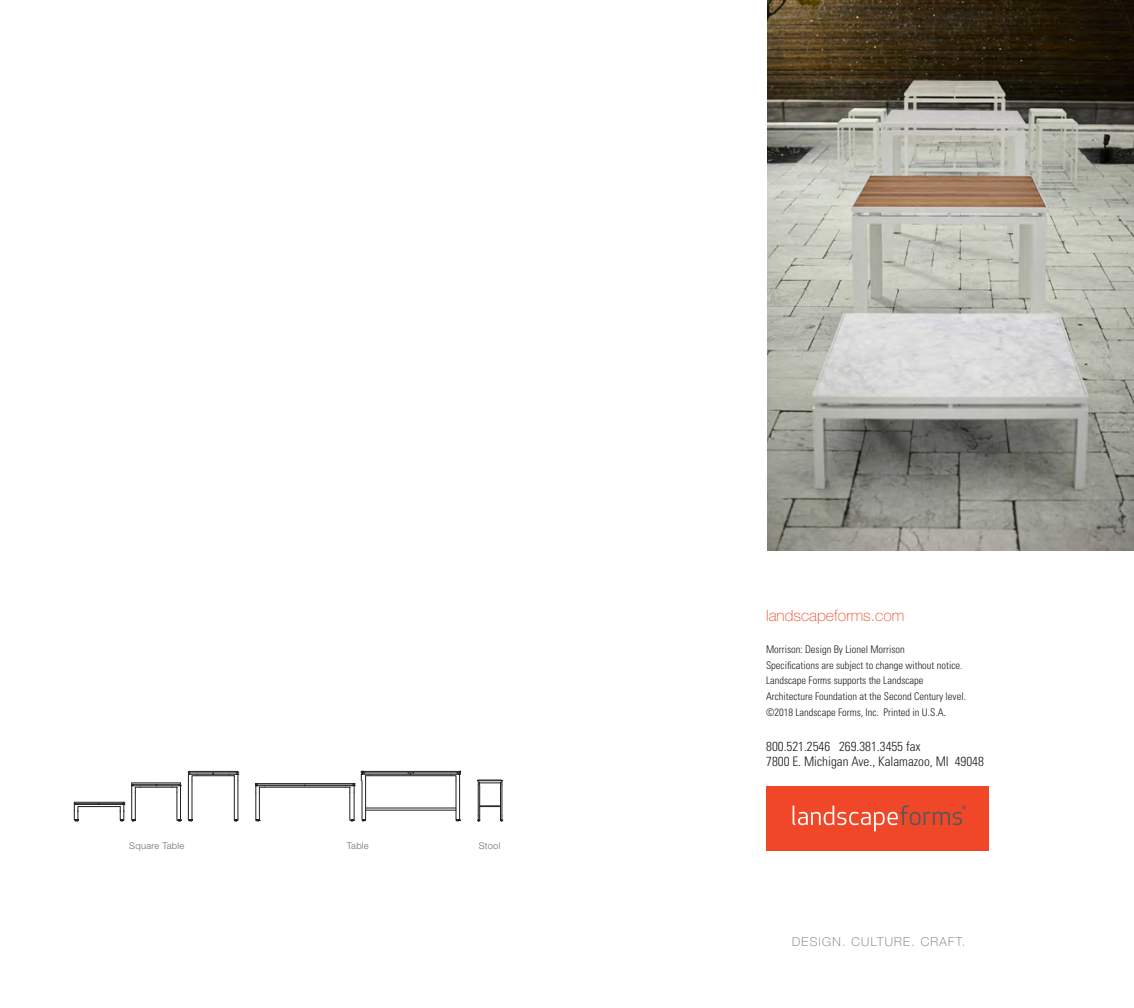
<style>
.page{position:relative;width:1134px;height:1008px;background:#fff}
.page>*{position:absolute;margin:0;border:0;box-sizing:border-box;transform-origin:0 0}
.spec_body_copy{font:100 15.75px "Helvetica Neue";color:#ef4727}
.t1{font:300 condensed 13.12px "Univers";color:#231f20}
.t2{font:100 12.25px "Helvetica Neue";letter-spacing:.105em;color:#6c6d70}
.fine_copy{font:300 condensed 10.5px/15.8px "Univers";color:#231f20}
.t3{font:300 9.28px "Helvetica Neue";letter-spacing:.03em;color:#6c6d70}
.s1{font-size:12.25px}
</style>
<div class="page">
<img style="left:767px;top:0;width:367px;height:550px">
<div style="left:766px;top:786px;width:222px;height:65px;background:#ef4727"></div>
<svg style="left:793px;top:805px;width:173px;height:26px"></svg>
<hr style="left:264px;top:787px;width:82px;height:1px;background:#231f20">
<hr style="left:256px;top:785px;width:97px;height:1px;background:#231f20">
<hr style="left:256px;top:783px;width:97px;height:1px;background:#231f20">
<svg style="left:346px;top:783px;width:9px;height:39px"></svg>
<svg style="left:256px;top:783px;width:8px;height:39px"></svg>
<hr style="left:366px;top:808px;width:90px;height:1px;background:#231f20">
<hr style="left:366px;top:810px;width:90px;height:1px;background:#231f20">
<div style="left:362px;top:781px;width:4px;height:39px;border:1px solid #231f20"></div>
<hr style="left:370px;top:775px;width:81px;height:1px;background:#231f20">
<hr style="left:370px;top:774px;width:81px;height:1px;background:#231f20">
<hr style="left:362px;top:773px;width:98px;height:1px;background:#231f20">
<hr style="left:362px;top:771px;width:98px;height:1px;background:#231f20">
<svg style="left:451px;top:771px;width:10px;height:51px"></svg>
<svg style="left:361px;top:771px;width:9px;height:10px"></svg>
<hr style="left:83px;top:804px;width:32px;height:1px;background:#231f20">
<hr style="left:83px;top:806px;width:32px;height:1px;background:#231f20">
<hr style="left:74px;top:803px;width:49px;height:1px;background:#231f20">
<hr style="left:74px;top:802px;width:49px;height:1px;background:#231f20">
<svg style="left:74px;top:802px;width:9px;height:20px"></svg>
<svg style="left:115px;top:802px;width:10px;height:20px"></svg>
<div style="left:177px;top:792px;width:4px;height:28px;border:1px solid #231f20"></div>
<hr style="left:140px;top:787px;width:32px;height:1px;background:#231f20">
<hr style="left:140px;top:785px;width:32px;height:1px;background:#231f20">
<hr style="left:132px;top:784px;width:49px;height:1px;background:#231f20">
<hr style="left:132px;top:783px;width:49px;height:1px;background:#231f20">
<svg style="left:172px;top:783px;width:10px;height:9px"></svg>
<svg style="left:131px;top:783px;width:9px;height:9px"></svg>
<hr style="left:197px;top:774px;width:32px;height:1px;background:#231f20">
<hr style="left:197px;top:775px;width:32px;height:1px;background:#231f20">
<hr style="left:188px;top:771px;width:50px;height:1px;background:#231f20">
<hr style="left:188px;top:773px;width:50px;height:1px;background:#231f20">
<svg style="left:188px;top:771px;width:9px;height:51px"></svg>
<svg style="left:229px;top:771px;width:10px;height:51px"></svg>
<svg style="left:480px;top:806px;width:20px;height:1px"></svg>
<hr style="left:478px;top:785px;width:1px;height:31px;background:#231f20">
<hr style="left:479px;top:785px;width:1px;height:31px;background:#231f20">
<hr style="left:500px;top:785px;width:1px;height:31px;background:#231f20">
<hr style="left:502px;top:785px;width:1px;height:31px;background:#231f20">
<svg style="left:477px;top:780px;width:26px;height:5px"></svg>
<svg style="left:477px;top:816px;width:3px;height:6px"></svg>
<svg style="left:500px;top:816px;width:3px;height:6px"></svg>
<p class="t3" style="left:129px;top:840px;width:57px">Square Table</p>
<p class="t3" style="left:347px;top:840px;width:23px">Table</p>
<p class="t3" style="left:479px;top:840px;width:23px">Stool</p>
<p class="spec_body_copy" style="left:766px;top:607px;width:140px">landscapeforms.com</p>
<p class="fine_copy" style="left:766px;top:641px;width:140px">Morrison: Design By Lionel Morrison</p>
<p class="fine_copy" style="left:766px;top:657px;width:198px">Specifications are subject to change without notice.</p>
<p class="fine_copy" style="left:766px;top:673px;width:201px">Landscape Forms supports the Landscape<br>Architecture Foundation at the Second Century level.</p>
<p class="fine_copy" style="left:766px;top:704px;width:182px">©2018 Landscape Forms, Inc. Printed in U.S.A<span class="s1">.</span></p>
<p class="t1" style="left:766px;top:738px;width:156px">800.521.2546 269.381.3455 fax</p>
<p class="t1" style="left:766px;top:754px;width:219px">7800 E. Michigan Ave., Kalamazoo, MI 49048</p>
<p class="t2" style="left:792px;top:934px;width:175px">DESIGN. CULTURE. CRAFT.</p>
</div>
